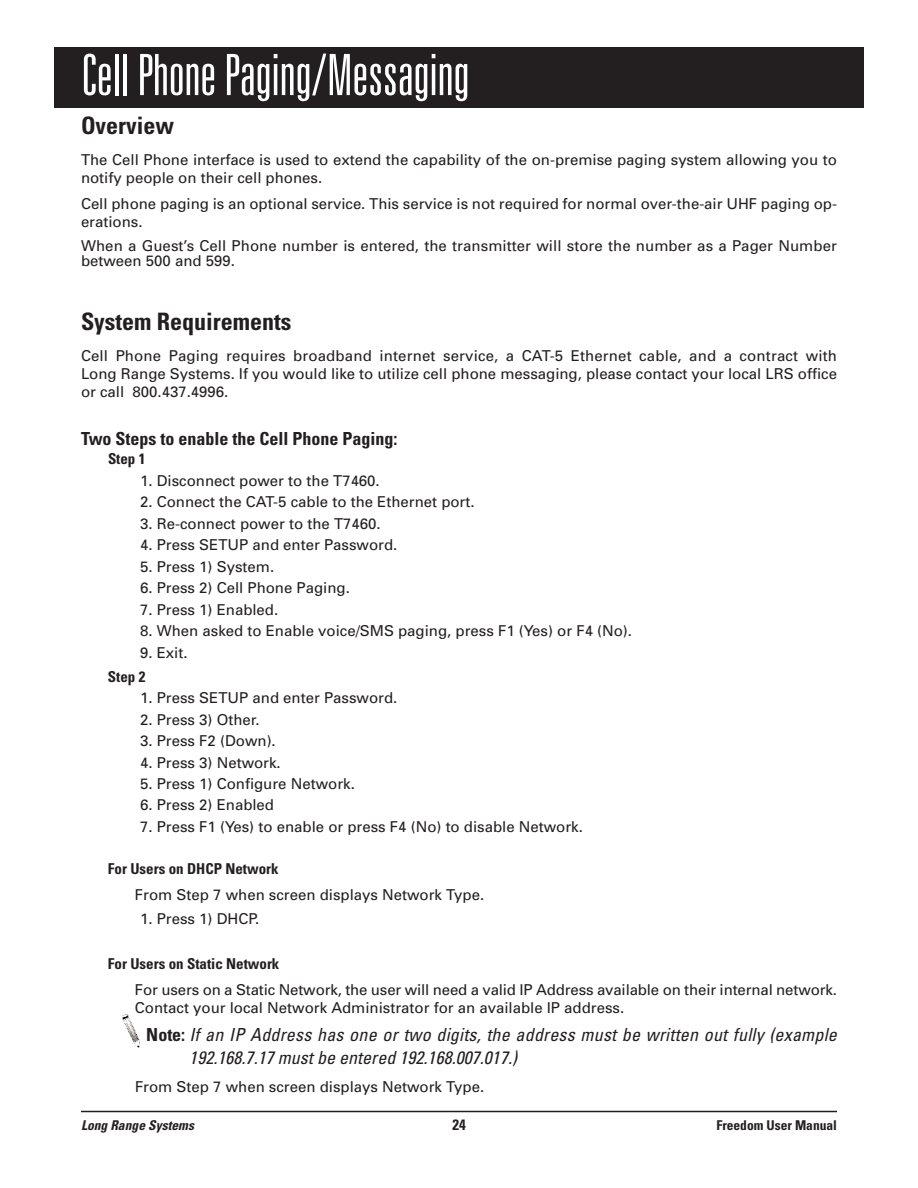
<style>
.page{position:relative;width:918px;height:1188px;background:#fff}
.page>*{position:absolute;margin:0;border:0;box-sizing:border-box;transform-origin:0 0}
.t1{font:300 ultra-condensed 57px "Univers";color:#fff}
.t2{font:700 condensed 24px "Univers";color:#231f20}
.t3{font:italic condensed 18px/22.5px "Univers";letter-spacing:.01em;color:#231f20}
.t4{font:700 condensed 18px "Univers";color:#231f20}
.t5{font:15px/18px "Univers";color:#231f20}
.t6{font:700 condensed 15px "Univers";color:#231f20}
.t7{font:700 condensed 13.5px "Univers";color:#231f20}
.t8{font:italic 700 condensed 13.5px "Univers";letter-spacing:.005em;color:#231f20}
.s1{font-weight:700;font-style:normal}
</style>
<div class="page">
<div style="left:54px;top:47px;width:810px;height:61px;background:#231f20"></div>
<img style="left:122px;top:1014px;width:17px;height:33px">
<hr style="left:81px;top:1111px;width:756px;height:1px;background:#231f20">
<h1 class="t1" style="left:81px;top:54px;width:390px">CellPhonePaging/Messaging</h1>
<h2 class="t2" style="left:81px;top:116px;width:95px">Overview</h2>
<p class="t5" style="left:81px;top:152px;width:758px">The Cell Phone interface is used to extend the capability of the on-premise paging system allowing you to notify people on their cell phones.</p>
<p class="t5" style="left:81px;top:196px;width:758px">Cell phone paging is an optional service. This service is not required for normal over-the-air UHF paging op&shy;erations.</p>
<p class="t5" style="left:81px;top:240px;width:757px;line-height:15px">When a Guest’s Cell Phone number is entered, the transmitter will store the number as a Pager Number between 500 and 599.</p>
<h2 class="t2" style="left:81px;top:313px;width:212px">System Requirements</h2>
<p class="t5" style="left:81px;top:348px;width:758px;text-align:justify">Cell Phone Paging requires broadband internet service, a CAT-5 Ethernet cable, and a contract with Long Range Systems. If you would like to utilize cell phone messaging, please contact your local LRS office or call 800.437.4996.</p>
<p class="t4" style="left:81px;top:432px;width:318px">Two Steps to enable the Cell Phone Paging:</p>
<p class="t6" style="left:108px;top:453px;width:39px">Step 1</p>
<p class="t5" style="left:140px;top:473px;width:241px">1. Disconnect power to the T7460.</p>
<p class="t5" style="left:140px;top:494px;width:336px">2. Connect the CAT-5 cable to the Ethernet port.</p>
<p class="t5" style="left:140px;top:516px;width:242px">3. Re-connect power to the T7460.</p>
<p class="t5" style="left:140px;top:537px;width:259px">4. Press SETUP and enter Password.</p>
<p class="t5" style="left:140px;top:559px;width:136px">5. Press 1) System.</p>
<p class="t5" style="left:140px;top:580px;width:211px">6. Press 2) Cell Phone Paging.</p>
<p class="t5" style="left:140px;top:602px;width:140px">7. Press 1) Enabled.</p>
<p class="t5" style="left:140px;top:623px;width:493px">8. When asked to Enable voice/SMS paging, press F1 (Yes) or F4 (No).</p>
<p class="t5" style="left:140px;top:645px;width:49px">9. Exit.</p>
<p class="t6" style="left:108px;top:671px;width:39px">Step 2</p>
<p class="t5" style="left:140px;top:690px;width:259px">1. Press SETUP and enter Password.</p>
<p class="t5" style="left:140px;top:712px;width:121px">2. Press 3) Other.</p>
<p class="t5" style="left:140px;top:733px;width:137px">3. Press F2 (Down).</p>
<p class="t5" style="left:140px;top:755px;width:142px">4. Press 3) Network.</p>
<p class="t5" style="left:140px;top:776px;width:216px">5. Press 1) Configure Network.</p>
<p class="t5" style="left:140px;top:798px;width:135px">6. Press 2) Enabled</p>
<p class="t5" style="left:140px;top:819px;width:444px">7. Press F1 (Yes) to enable or press F4 (No) to disable Network.</p>
<p class="t6" style="left:108px;top:863px;width:172px">For Users on DHCP Network</p>
<p class="t5" style="left:135px;top:887px;width:351px">From Step 7 when screen displays Network Type.</p>
<p class="t5" style="left:140px;top:911px;width:121px">1. Press 1) DHCP.</p>
<p class="t6" style="left:108px;top:958px;width:173px">For Users on Static Network</p>
<p class="t5" style="left:135px;top:982px;width:704px">For users on a Static Network, the user will need a valid IP Address available on their internal network.<br>Contact your local Network Administrator for an available IP address.</p>
<p class="t3" style="left:189px;top:1025px;width:649px;text-indent:-43px"><span class="s1">Note:</span> If an IP Address has one or two digits, the address must be written out fully (example<br>192.168.7.17 must be entered 192.168.007.017.)</p>
<p class="t5" style="left:135px;top:1079px;width:351px">From Step 7 when screen displays Network Type.</p>
<p class="t8" style="left:81px;top:1120px;width:115px">Long Range Systems</p>
<p class="t6" style="left:452px;top:1119px;width:15px">24</p>
<p class="t7" style="left:716px;top:1120px;width:122px">Freedom User Manual</p>
</div>
